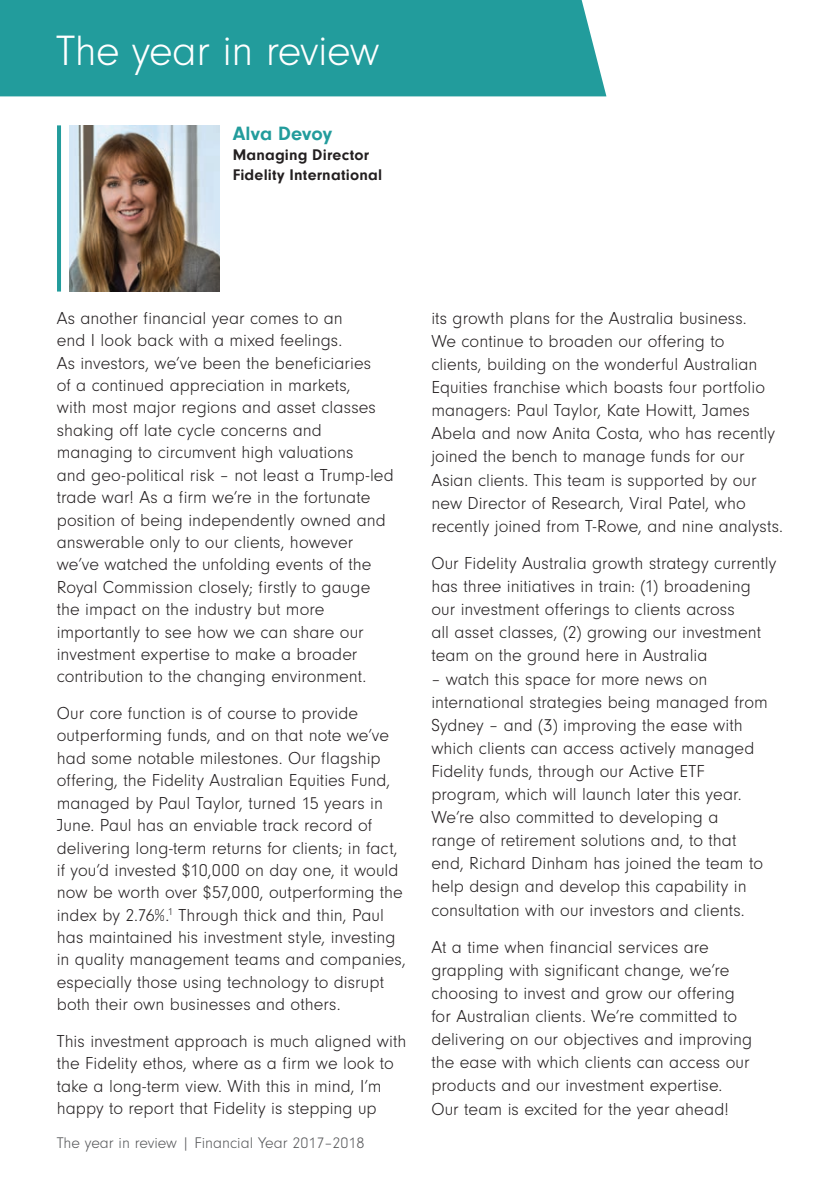
<style>
.page{position:relative;width:840px;height:1191px;background:#fff}
.page>*{position:absolute;margin:0;border:0;box-sizing:border-box;transform-origin:0 0}
.SUB-HEADING{font:300 44px "Neuzeit Gro";letter-spacing:-.015em;color:#fff}
.BODY_COPY{font:700 20px "Neuzeit Gro";color:#229c9c}
.BODY_COPY-2{font:300 18px/22.4px "Neuzeit Gro";letter-spacing:.005em;color:#231f20}
.t1{font:300 16px "Neuzeit Gro";color:#57585a}
.BODY_COPY-3{font:700 16px/20px "Neuzeit Gro";letter-spacing:.015em;color:#231f20}
</style>
<div class="page">
<div style="left:0;top:0;width:606px;height:96px;background:#229c9c"></div>
<hr style="left:57px;top:125px;width:4px;height:166px;background:#229c9c">
<img style="left:69px;top:125px;width:151px;height:166px">
<p class="SUB-HEADING" style="left:56px;top:27px;width:324px">The year in review</p>
<p class="BODY_COPY" style="left:232px;top:122px;width:101px">Alva Devoy</p>
<p class="BODY_COPY-3" style="left:232px;top:145px;width:151px">Managing Director<br>Fidelity International</p>
<p class="BODY_COPY-2" style="left:57px;top:307px;width:338px">As another financial year comes to an<br>end I look back with a mixed feelings.<br>As investors, we’ve been the beneficiaries<br>of a continued appreciation in markets,<br>with most major regions and asset classes shaking off late cycle concerns and managing to circumvent high valuations<br>and geo-political risk – not least a Trump-led trade war! As a firm we’re in the fortunate position of being independently owned and answerable only to our clients, however we’ve watched the unfolding events of the Royal Commission closely; firstly to gauge the impact on the industry but more importantly to see how we can share our investment expertise to make a broader contribution to the changing environment.</p>
<p class="BODY_COPY-2" style="left:57px;top:702px;width:350px">Our core function is of course to provide outperforming funds, and on that note we’ve had some notable milestones. Our flagship offering, the Fidelity Australian Equities Fund, managed by Paul Taylor, turned 15 years in June. Paul has an enviable track record of delivering long-term returns for clients; in fact, if you’d invested $10,000 on day one, it would now be worth over $57,000, outperforming the index by 2.76%.<sup>1</sup> Through thick and thin, Paul has maintained his investment style, investing in quality management teams and companies, especially those using technology to disrupt both their own businesses and others.</p>
<p class="BODY_COPY-2" style="left:57px;top:1030px;width:351px">This investment approach is much aligned with the Fidelity ethos, where as a firm we look to take a long-term view. With this in mind, I’m happy to report that Fidelity is stepping up</p>
<p class="t1" style="left:57px;top:1134px;width:309px">The year in review | Financial Year 2017–2018</p>
<p class="BODY_COPY-2" style="left:431px;top:307px;width:353px;line-height:23px">its growth plans for the Australia business.<br>We continue to broaden our offering to<br>clients, building on the wonderful Australian Equities franchise which boasts four portfolio managers: Paul Taylor, Kate Howitt, James Abela and now Anita Costa, who has recently joined the bench to manage funds for our Asian clients. This team is supported by our new Director of Research, Viral Patel, who recently joined from T-Rowe, and nine analysts.</p>
<p class="BODY_COPY-2" style="left:431px;top:552px;width:346px;line-height:23px">Our Fidelity Australia growth strategy currently has three initiatives in train: (1) broadening our investment offerings to clients across<br>all asset classes, (2) growing our investment team on the ground here in Australia</p>
<p class="BODY_COPY-2" style="left:431px;top:667px;width:338px;line-height:23px">– watch this space for more news on international strategies being managed from Sydney – and (3) improving the ease with which clients can access actively managed Fidelity funds, through our Active ETF program, which will launch later this year.<br>We’re also committed to developing a<br>range of retirement solutions and, to that end, Richard Dinham has joined the team to help design and develop this capability in consultation with our investors and clients.</p>
<p class="BODY_COPY-2" style="left:431px;top:936px;width:322px;line-height:23px">At a time when financial services are grappling with significant change, we’re choosing to invest and grow our offering for Australian clients. We’re committed to delivering on our objectives and improving the ease with which clients can access our products and our investment expertise.<br>Our team is excited for the year ahead!</p>
</div>
